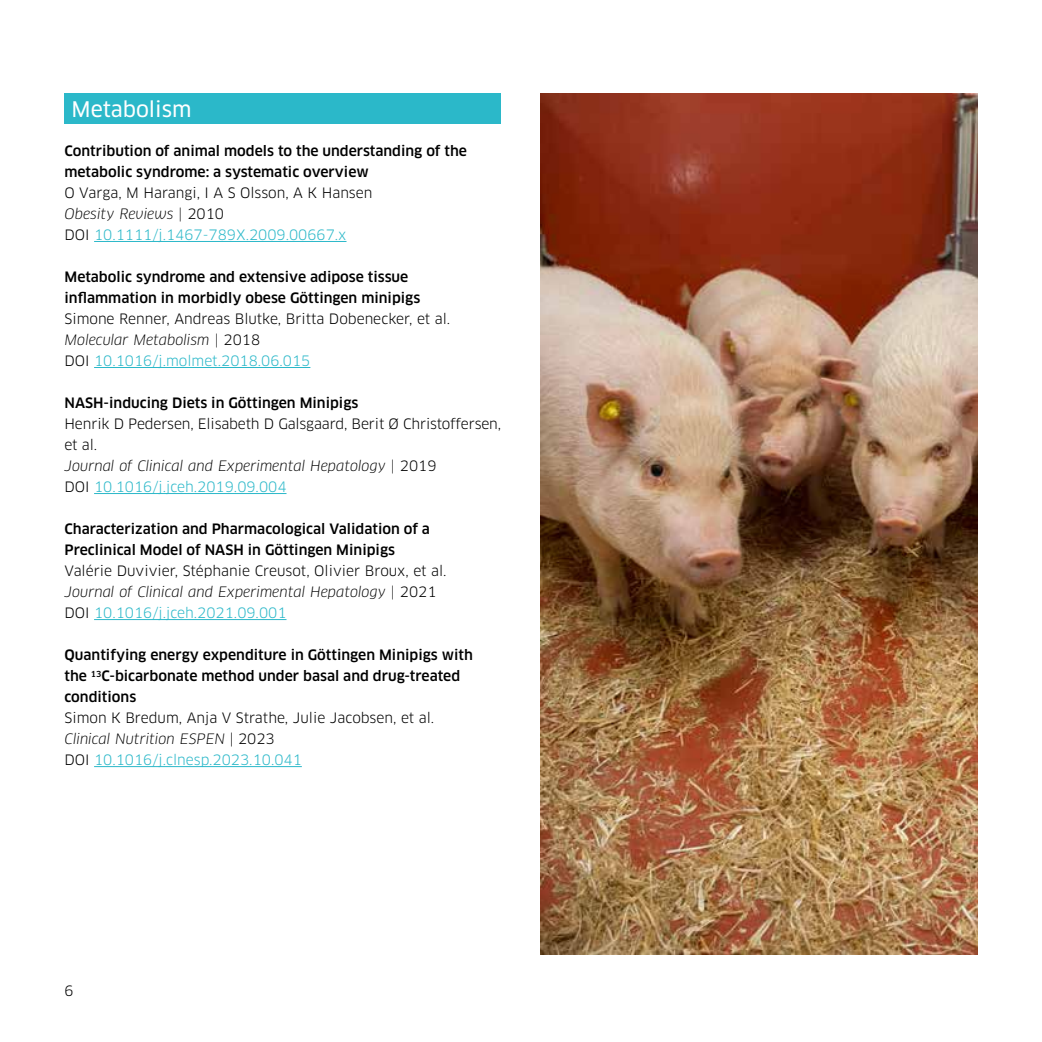
<style>
.page{position:relative;width:1042px;height:1042px;background:#fff}
.page>*{position:absolute;margin:0;border:0;box-sizing:border-box;transform-origin:0 0}
.t1{font:21px "Clan OT News";color:#fff}
.t2{font:14px/21px "Clan OT";color:#000}
.t3{font:500 14px/21px "Clan OT";color:#000}
.s1{font-style:italic}
.s2{color:#2bb8c9}
</style>
<div class="page">
<hr style="left:94px;top:241px;width:252px;height:1px;background:#2bb8c9">
<hr style="left:94px;top:367px;width:216px;height:1px;background:#2bb8c9">
<hr style="left:94px;top:493px;width:192px;height:1px;background:#2bb8c9">
<hr style="left:94px;top:619px;width:192px;height:1px;background:#2bb8c9">
<hr style="left:94px;top:766px;width:208px;height:1px;background:#2bb8c9">
<div style="left:64px;top:93px;width:437px;height:31px;background:#2bb8c9"></div>
<img style="left:541px;top:93px;width:436px;height:861px">
<h1 class="t1" style="left:71px;top:96px;width:122px">Metabolism</h1>
<p class="t3" style="left:64px;top:140px;width:404px">Contribution of animal models to the understanding of the metabolic syndrome: a systematic overview</p>
<p class="t2" style="left:64px;top:182px;width:309px">O Varga, M Harangi, I A S Olsson, A K Hansen<br><span class="s1">Obesity Reviews |</span> 2010<br>DOI <span class="s2">10.1111/j.1467-789X.2009.00667.x</span></p>
<p class="t3" style="left:64px;top:266px;width:357px">Metabolic syndrome and extensive adipose tissue inflammation in morbidly obese Göttingen minipigs</p>
<p class="t2" style="left:64px;top:308px;width:387px">Simone Renner, Andreas Blutke, Britta Dobenecker, et al.<br><span class="s1">Molecular Metabolism |</span> 2018<br>DOI <span class="s2">10.1016/j.molmet.2018.06.015</span></p>
<p class="t3" style="left:64px;top:392px;width:295px">NASH-inducing Diets in Göttingen Minipigs</p>
<p class="t2" style="left:64px;top:413px;width:438px">Henrik D Pedersen, Elisabeth D Galsgaard, Berit Ø Christoffersen, et al.<br><span class="s1">Journal of Clinical and Experimental Hepatology |</span> 2019<br>DOI <span class="s2">10.1016/j.jceh.2019.09.004</span></p>
<p class="t3" style="left:64px;top:518px;width:367px">Characterization and Pharmacological Validation of a<br>Preclinical Model of NASH in Göttingen Minipigs</p>
<p class="t2" style="left:64px;top:560px;width:384px">Valérie Duvivier, Stéphanie Creusot, Olivier Broux, et al.<br><span class="s1">Journal of Clinical and Experimental Hepatology |</span> 2021<br>DOI <span class="s2">10.1016/j.jceh.2021.09.001</span></p>
<p class="t3" style="left:64px;top:644px;width:410px">Quantifying energy expenditure in Göttingen Minipigs with the <sup>13</sup>C-bicarbonate method under basal and drug-treated conditions</p>
<p class="t2" style="left:64px;top:707px;width:371px">Simon K Bredum, Anja V Strathe, Julie Jacobsen, et al.<br><span class="s1">Clinical Nutrition ESPEN</span> | 2023<br>DOI <span class="s2">10.1016/j.clnesp.2023.10.041</span></p>
<p class="t2" style="left:64px;top:980px;width:11px">6</p>
</div>
